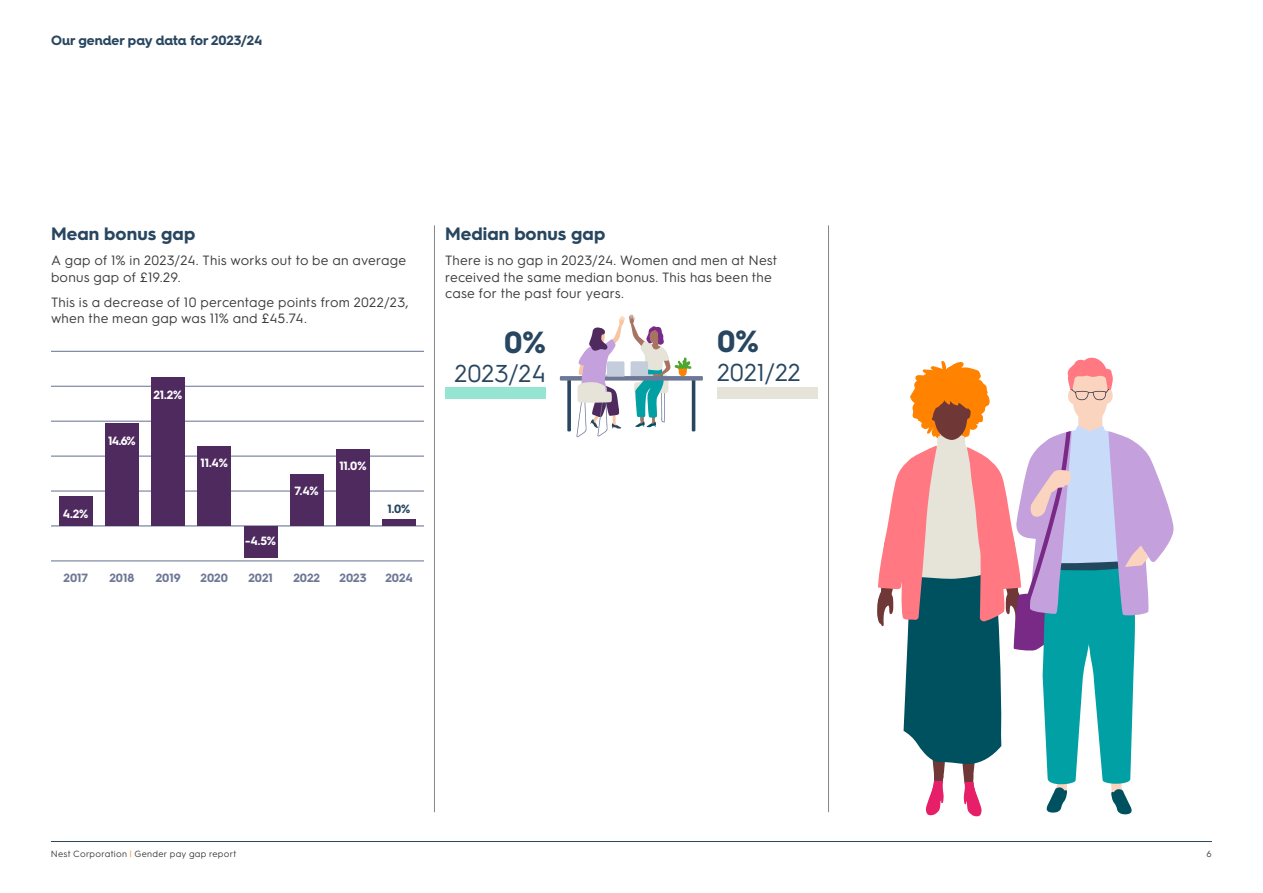
<style>
.page{position:relative;width:1263px;height:893px;background:#fff}
.page>*{position:absolute;margin:0;border:0;box-sizing:border-box;transform-origin:0 0}
.t1{font:700 30.6px "Hurme Geometric Sans 4";color:#28465f}
.t2{font:24.45px "Hurme Geometric Sans 4";color:#28465f}
.Subheading_L2_12_14pt{font:700 18px "Hurme Geometric Sans 3";letter-spacing:.005em;color:#28465f}
.Body_Text_9_11pt___2pt_space{font:13.5px/16.5px "Hurme Geometric Sans 3";letter-spacing:.015em;color:#3c3c3b}
.t3{font:700 13.5px "Hurme Geometric Sans 4";color:#28465f}
.t4{font:700 12px "Hurme Geometric Sans 4";letter-spacing:-.005em;color:#fff}
.t5{font:700 12px "Hurme Geometric Sans 3";color:#6e7896}
.t6{font:700 12px "Hurme Geometric Sans 4";color:#28465f}
.t7{font:9px "Hurme Geometric Sans 3";letter-spacing:.03em;color:#3c3c3b}
.s1{color:#ff8f1a}
</style>
<div class="page">
<hr style="left:51px;top:841px;width:1161px;height:1px;background:#28465f">
<hr style="left:434px;top:225px;width:1px;height:587px;background:#878787">
<hr style="left:828px;top:225px;width:1px;height:587px;background:#878787">
<hr style="left:51px;top:560px;width:373px;height:1px;background:#6e7896">
<hr style="left:51px;top:526px;width:373px;height:1px;background:#6e7896">
<hr style="left:51px;top:490px;width:373px;height:2px;background:#6e7896">
<hr style="left:51px;top:456px;width:373px;height:1px;background:#6e7896">
<hr style="left:51px;top:421px;width:373px;height:1px;background:#6e7896">
<hr style="left:51px;top:386px;width:373px;height:1px;background:#6e7896">
<hr style="left:51px;top:351px;width:373px;height:1px;background:#6e7896">
<div style="left:59px;top:497px;width:33px;height:29px;background:#4f2a5f"></div>
<div style="left:105px;top:424px;width:33px;height:102px;background:#4f2a5f"></div>
<div style="left:151px;top:378px;width:34px;height:148px;background:#4f2a5f"></div>
<div style="left:198px;top:446px;width:33px;height:80px;background:#4f2a5f"></div>
<div style="left:244px;top:526px;width:33px;height:31px;background:#4f2a5f"></div>
<div style="left:290px;top:474px;width:33px;height:52px;background:#4f2a5f"></div>
<div style="left:336px;top:449px;width:34px;height:77px;background:#4f2a5f"></div>
<div style="left:383px;top:519px;width:33px;height:7px;background:#4f2a5f"></div>
<div style="left:445px;top:387px;width:101px;height:11px;background:#96e4d2"></div>
<div style="left:717px;top:387px;width:101px;height:11px;background:#e6e3d9"></div>
<div style="left:560px;top:376px;width:143px;height:5px;background:#6e7896"></div>
<svg style="left:567px;top:314px;width:128px;height:123px"></svg>
<svg style="left:877px;top:357px;width:297px;height:460px"></svg>
<p class="t3" style="left:51px;top:31px;width:213px">Our gender pay data for 2023/24</p>
<p class="Subheading_L2_12_14pt" style="left:51px;top:221px;width:146px">Mean bonus gap</p>
<p class="Body_Text_9_11pt___2pt_space" style="left:51px;top:252px;width:357px">A gap of 1% in 2023/24. This works out to be an average bonus gap of £19.29.</p>
<p class="Body_Text_9_11pt___2pt_space" style="left:51px;top:293px;width:359px">This is a decrease of 10 percentage points from 2022/23, when the mean gap was 11% and £45.74.</p>
<p class="t4" style="left:63px;top:505px;width:27px">4.2%</p>
<p class="t4" style="left:108px;top:433px;width:29px">14.6%</p>
<p class="t4" style="left:153px;top:386px;width:30px">21.2%</p>
<p class="t4" style="left:200px;top:455px;width:29px">11.4%</p>
<p class="t4" style="left:245px;top:532px;width:32px">-4.5%</p>
<p class="t4" style="left:295px;top:483px;width:26px">7.4%</p>
<p class="t4" style="left:339px;top:458px;width:29px">11.0%</p>
<p class="t6" style="left:388px;top:500px;width:24px">1.0%</p>
<p class="t5" style="left:64px;top:570px;width:26px">2017</p>
<p class="t5" style="left:109px;top:570px;width:26px">2018</p>
<p class="t5" style="left:156px;top:570px;width:26px">2019</p>
<p class="t5" style="left:201px;top:570px;width:29px">2020</p>
<p class="t5" style="left:248px;top:570px;width:26px">2021</p>
<p class="t5" style="left:293px;top:570px;width:28px">2022</p>
<p class="t5" style="left:340px;top:570px;width:28px">2023</p>
<p class="t5" style="left:385px;top:570px;width:29px">2024</p>
<p class="Subheading_L2_12_14pt" style="left:445px;top:221px;width:162px">Median bonus gap</p>
<p class="Body_Text_9_11pt___2pt_space" style="left:445px;top:252px;width:334px">There is no gap in 2023/24. Women and men at Nest received the same median bonus. This has been the case for the past four years.</p>
<h1 class="t1" style="left:504px;top:321px;width:43px">0%</h1>
<h2 class="t2" style="left:455px;top:356px;width:93px">2023/24</h2>
<h1 class="t1" style="left:717px;top:319px;width:43px">0%</h1>
<h2 class="t2" style="left:717px;top:355px;width:85px">2021/22</h2>
<p class="t7" style="left:51px;top:848px;width:187px">Nest Corporation <span class="s1">|</span> Gender pay gap report</p>
<p class="t7" style="left:1206px;top:848px;width:7px">6</p>
</div>
